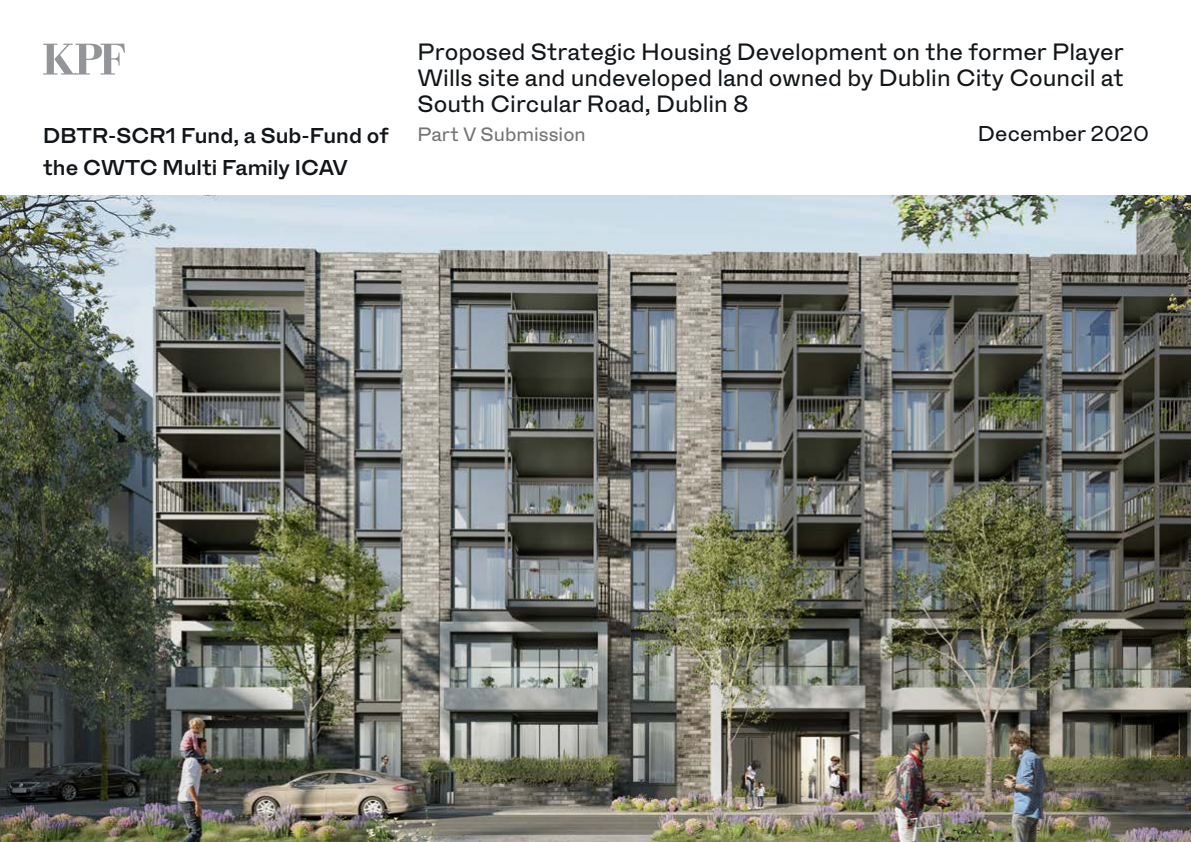
<style>
.page{position:relative;width:1191px;height:842px;background:#fff}
.page>*{position:absolute;margin:0;border:0;box-sizing:border-box;transform-origin:0 0}
.t1{font:22px/26px "Henry";color:#121619;text-align:justify}
.t2{font:500 20px "Henry";color:#121619}
.t3{font:20px "Henry";color:#121619}
.t4{font:18px "Henry";color:#737474}
</style>
<div class="page">
<img style="left:0;top:196px;width:1191px;height:646px">
<svg style="left:43px;top:44px;width:82px;height:31px"></svg>
<p class="t1" style="left:417px;top:37px;width:708px">Proposed Strategic Housing Development on the former Player Wills site and undeveloped land owned by Dublin City Council at South Circular Road, Dublin 8</p>
<p class="t2" style="left:43px;top:124px;width:347px">DBTR-SCR1 Fund, a Sub-Fund of</p>
<p class="t3" style="left:978px;top:117px;width:173px">December 2020</p>
<p class="t2" style="left:43px;top:156px;width:306px">the CWTC Multi Family ICAV</p>
<p class="t4" style="left:417px;top:119px;width:170px">Part V Submission</p>
</div>
